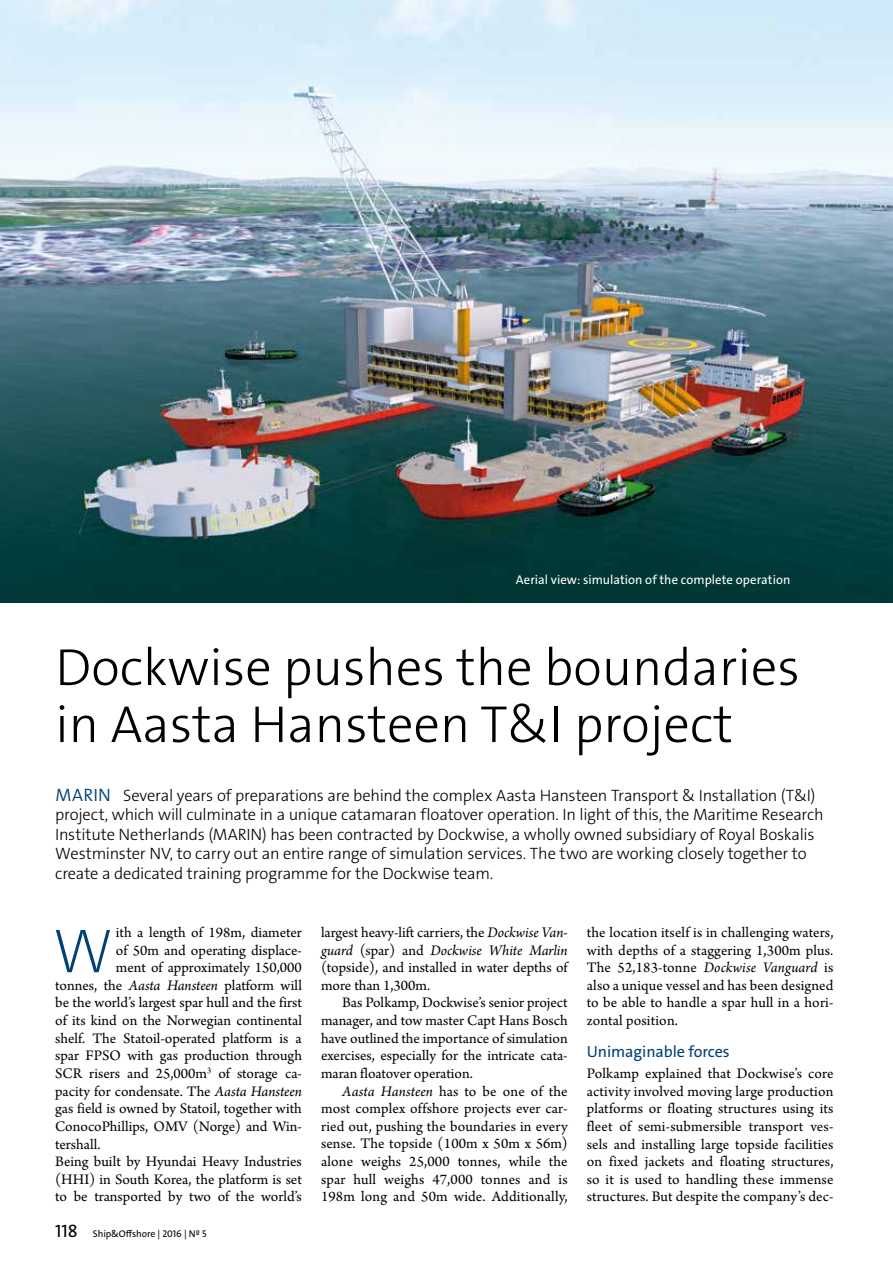
<style>
.page{position:relative;width:893px;height:1263px;background:#fff}
.page>*{position:absolute;margin:0;border:0;box-sizing:border-box;transform-origin:0 0}
.t1{font:200 62.7px "The Sans Os F";color:#004178}
.t2{font:300 52.5px/57px "The Sans Os F";color:#000}
.t3{font:300 16.5px/19.5px "The Sans Os F";letter-spacing:-.015em;color:#000}
.t4{font:16.2px "The Sans Os F";letter-spacing:-.005em;color:#004178}
.t5{font:15.3px/17.5px "Arno Pro";color:#000;text-align:justify}
.t6{font:12.75px "The Sans Os F";letter-spacing:.005em;color:#fff}
.t7{font:9.75px "The Sans Os F";color:#000}
.s1{font-size:18px;color:#004178}
.s2{font-style:italic}
.s3{font-size:18px}
</style>
<div class="page">
<img style="left:0;top:0;width:893px;height:602px">
<p class="t6" style="left:516px;top:572px;width:276px">Aerial view: simulation of the complete operation</p>
<h2 class="t2" style="left:55px;top:639px;width:746px">Dockwise pushes the boundaries in Aasta Hansteen T&amp;I project</h2>
<p class="t3" style="left:55px;top:785px;width:770px"><span class="s1">MARIN</span> Several years of preparations are behind the complex Aasta Hansteen Transport &amp; Installation (T&amp;I) project, which will culminate in a unique catamaran floatover operation. In light of this, the Maritime Research Institute Netherlands (MARIN) has been contracted by Dockwise, a wholly owned subsidiary of Royal Boskalis Westminster NV, to carry out an entire range of simulation services. The two are working closely together to create a dedicated training programme for the Dockwise team.</p>
<h1 class="t1" style="left:53px;top:911px;width:61px">W</h1>
<p class="t5" style="left:116px;top:924px;width:187px">ith a length of 198m, diameter</p>
<p class="t5" style="left:116px;top:942px;width:187px">of 50m and operating displace-</p>
<p class="t5" style="left:116px;top:960px;width:187px">ment of approximately 150,000</p>
<p class="t5" style="left:55px;top:977px;width:248px">tonnes, the <span class="s2">Aasta Hansteen</span> platform will</p>
<p class="t5" style="left:55px;top:995px;width:248px">be the world’s largest spar hull and the first</p>
<p class="t5" style="left:55px;top:1012px;width:248px">of its kind on the Norwegian continental</p>
<p class="t5" style="left:55px;top:1030px;width:248px">shelf. The Statoil-operated platform is a</p>
<p class="t5" style="left:55px;top:1048px;width:248px">spar FPSO with gas production through</p>
<p class="t5" style="left:55px;top:1065px;width:248px">SCR risers and 25,000m<sup>3</sup> of storage ca-</p>
<p class="t5" style="left:55px;top:1083px;width:248px">pacity for condensate. The <span class="s2">Aasta Hansteen</span></p>
<p class="t5" style="left:55px;top:1101px;width:248px">gas field is owned by Statoil, together with</p>
<p class="t5" style="left:55px;top:1118px;width:248px">ConocoPhillips, OMV (Norge) and Win-</p>
<p class="t5" style="left:55px;top:1136px;width:47px">tershall.</p>
<p class="t5" style="left:55px;top:1153px;width:248px">Being built by Hyundai Heavy Industries</p>
<p class="t5" style="left:55px;top:1171px;width:248px">(HHI) in South Korea, the platform is set</p>
<p class="t5" style="left:55px;top:1189px;width:248px">to be transported by two of the world’s</p>
<p class="t7" style="left:55px;top:1228px;width:153px"><span class="s3">118</span> Ship&amp;Offshore | 2016 | Nº 5</p>
<p class="t5" style="left:321px;top:924px;width:248px">largest heavy-lift carriers, the <span class="s2">Dockwise Van&shy;guard</span> (spar) and <span class="s2">Dockwise White Marlin </span>(topside), and installed in water depths of more than 1,300m.</p>
<p class="t5" style="left:321px;top:995px;width:248px;text-indent:21px">Bas Polkamp, Dockwise’s senior project manager, and tow master Capt Hans Bosch have outlined the importance of simulation exercises, especially for the intricate cata&shy;maran floatover operation.</p>
<p class="t5" style="left:321px;top:1083px;width:248px;text-indent:21px"><span class="s2">Aasta Hansteen</span> has to be one of the most complex offshore projects ever car&shy;ried out, pushing the boundaries in every sense. The topside (100m x 50m x 56m) alone weighs 25,000 tonnes, while the spar hull weighs 47,000 tonnes and is 198m long and 50m wide. Additionally,</p>
<p class="t5" style="left:587px;top:924px;width:248px">the location itself is in challenging waters, with depths of a staggering 1,300m plus.<br>The 52,183-tonne <span class="s2">Dockwise Vanguard</span> is also a unique vessel and has been designed to be able to handle a spar hull in a hori&shy;zontal position.</p>
<p class="t4" style="left:587px;top:1041px;width:144px">Unimaginable forces</p>
<p class="t5" style="left:587px;top:1065px;width:248px">Polkamp explained that Dockwise’s core activity involved moving large production platforms or floating structures using its fleet of semi-submersible transport ves&shy;sels and installing large topside facilities on fixed jackets and floating structures, so it is used to handling these immense structures. But despite the company’s dec-</p>
</div>
